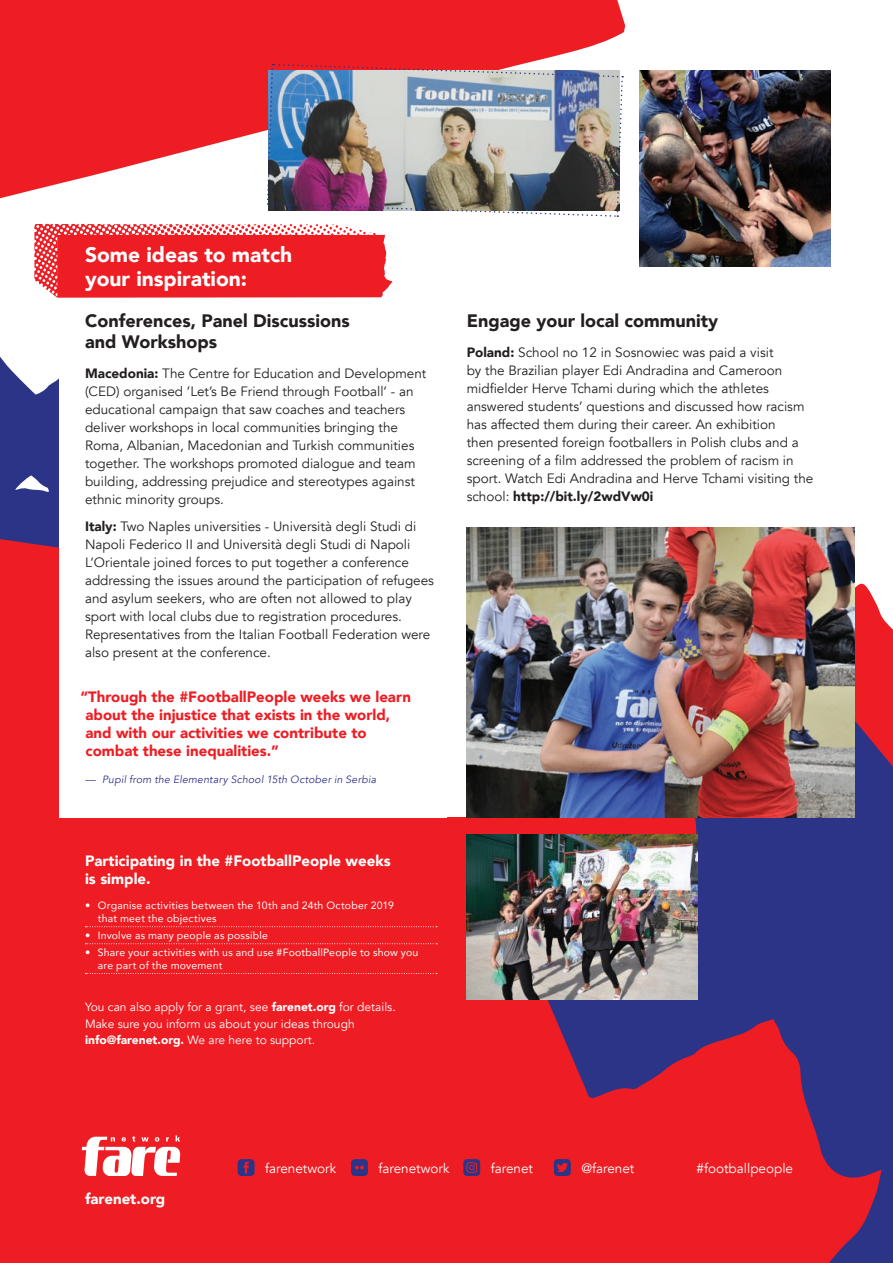
<style>
.page{position:relative;width:893px;height:1263px;background:#fff}
.page>*{position:absolute;margin:0;border:0;box-sizing:border-box;transform-origin:0 0}
.Titles_14_16pt{font:900 21px/24px "Avenir";color:#fff}
.Sub_Heading_12_14pt{font:900 18px/21px "Avenir";color:#231f20}
.Intro_Para_Quote_10{font:900 15px/18px "Avenir";color:#ee1d23}
.Intro_Para_Quote_10-2{font:900 15px/18px "Avenir";color:#fff}
.Body_9_12pt{font:13.5px/18px "Avenir";color:#231f20}
.Body_9_12pt-2{font:13.5px "Avenir";color:#fff}
.Smaller_Copy_8_11pt{font:12px/16.5px "Avenir";color:#fff}
.t1{font:10.5px/12.8px "Avenir";letter-spacing:.02em;color:#fff}
.t2{font:italic 10.5px "Avenir";letter-spacing:.02em;color:#2c3488}
.s1{font-weight:900}
.s2{color:#2a388b}
</style>
<div class="page">
<svg style="left:0;top:0;width:625px;height:224px;fill:#ee1d23"></svg>
<div style="left:0;top:527px;width:893px;height:736px;background:#ee1d23"></div>
<svg style="left:0;top:357px;width:59px;height:191px"></svg>
<div style="left:452px;top:282px;width:441px;height:649px;background:#fff"></div>
<div style="left:59px;top:272px;width:398px;height:545px;background:#fff"></div>
<div style="left:448px;top:817px;width:273px;height:165px;background:#ee1d23"></div>
<svg style="left:513px;top:817px;width:380px;height:446px"></svg>
<svg style="left:791px;top:527px;width:102px;height:414px;background:#72487f"></svg>
<svg style="left:82px;top:1135px;width:98px;height:41px"></svg>
<svg style="left:85px;top:926px;width:352px;height:1px"></svg>
<svg style="left:85px;top:943px;width:352px;height:1px"></svg>
<svg style="left:85px;top:973px;width:352px;height:1px"></svg>
<img style="left:467px;top:527px;width:387px;height:290px">
<img style="left:467px;top:835px;width:231px;height:164px">
<img style="left:266px;top:63px;width:358px;height:155px">
<img style="left:639px;top:70px;width:192px;height:196px">
<svg style="left:554px;top:1159px;width:17px;height:17px"></svg>
<svg style="left:463px;top:1159px;width:17px;height:17px"></svg>
<svg style="left:238px;top:1159px;width:17px;height:17px"></svg>
<svg style="left:351px;top:1159px;width:17px;height:17px"></svg>
<svg style="left:34px;top:224px;width:358px;height:74px;background:#f03c41"></svg>
<p class="Titles_14_16pt" style="left:85px;top:242px;width:209px">Some ideas to match your inspiration:</p>
<p class="Sub_Heading_12_14pt" style="left:85px;top:309px;width:266px">Conferences, Panel Discussions and Workshops</p>
<p class="Body_9_12pt" style="left:85px;top:365px;width:343px"><span class="s1">Macedonia:</span> The Centre for Education and Development (CED) organised ’Let’s Be Friend through Football’ - an educational campaign that saw coaches and teachers deliver workshops in local communities bringing the Roma, Albanian, Macedonian and Turkish communities together. The workshops promoted dialogue and team building, addressing prejudice and stereotypes against ethnic minority groups.</p>
<p class="Body_9_12pt" style="left:85px;top:517px;width:350px"><span class="s1">Italy:</span> Two Naples universities - Università degli Studi di Napoli Federico II and Università degli Studi di Napoli L’Orientale joined forces to put together a conference addressing the issues around the participation of refugees and asylum seekers, who are often not allowed to play sport with local clubs due to registration procedures.<br>Representatives from the Italian Football Federation were also present at the conference.</p>
<p class="Intro_Para_Quote_10" style="left:85px;top:687px;width:327px;text-indent:-5px">“Through the #FootballPeople weeks we learn about the injustice that exists in the world, and with our activities we contribute to combat these inequalities.”</p>
<p class="t2" style="left:85px;top:773px;width:293px"><span class="s2">—</span> Pupil from the Elementary School 15th October in Serbia</p>
<p class="Intro_Para_Quote_10-2" style="left:85px;top:851px;width:307px">Participating in the #FootballPeople weeks is simple.</p>
<p class="t1" style="left:98px;top:899px;width:298px;text-indent:-13px">• Organise activities between the 10th and 24th October 2019 that meet the objectives</p>
<p class="t1" style="left:85px;top:929px;width:185px">• Involve as many people as possible</p>
<p class="t1" style="left:98px;top:946px;width:322px;text-indent:-13px">• Share your activities with us and use #FootballPeople to show you are part of the movement</p>
<p class="Smaller_Copy_8_11pt" style="left:85px;top:999px;width:312px">You can also apply for a grant, see <span class="s1">farenet.org</span> for details.<br>Make sure you inform us about your ideas through <span class="s1">info@farenet.org.</span> We are here to support.</p>
<p class="Sub_Heading_12_14pt" style="left:467px;top:309px;width:253px">Engage your local community</p>
<p class="Body_9_12pt" style="left:467px;top:344px;width:348px"><span class="s1">Poland:</span> School no 12 in Sosnowiec was paid a visit<br>by the Brazilian player Edi Andradina and Cameroon midfielder Herve Tchami during which the athletes answered students’ questions and discussed how racism has affected them during their career. An exhibition<br>then presented foreign footballers in Polish clubs and a screening of a film addressed the problem of racism in sport. Watch Edi Andradina and Herve Tchami visiting the school: <span class="s1">http://bit.ly/2wdVw0i</span></p>
<p class="Intro_Para_Quote_10-2" style="left:85px;top:1189px;width:82px">farenet.org</p>
<p class="Body_9_12pt-2" style="left:265px;top:1160px;width:72px">farenetwork</p>
<p class="Body_9_12pt-2" style="left:378px;top:1160px;width:72px">farenetwork</p>
<p class="Body_9_12pt-2" style="left:491px;top:1160px;width:44px">farenet</p>
<p class="Body_9_12pt-2" style="left:581px;top:1160px;width:55px">@farenet</p>
<p class="Body_9_12pt-2" style="left:697px;top:1160px;width:98px">#footballpeople</p>
</div>
